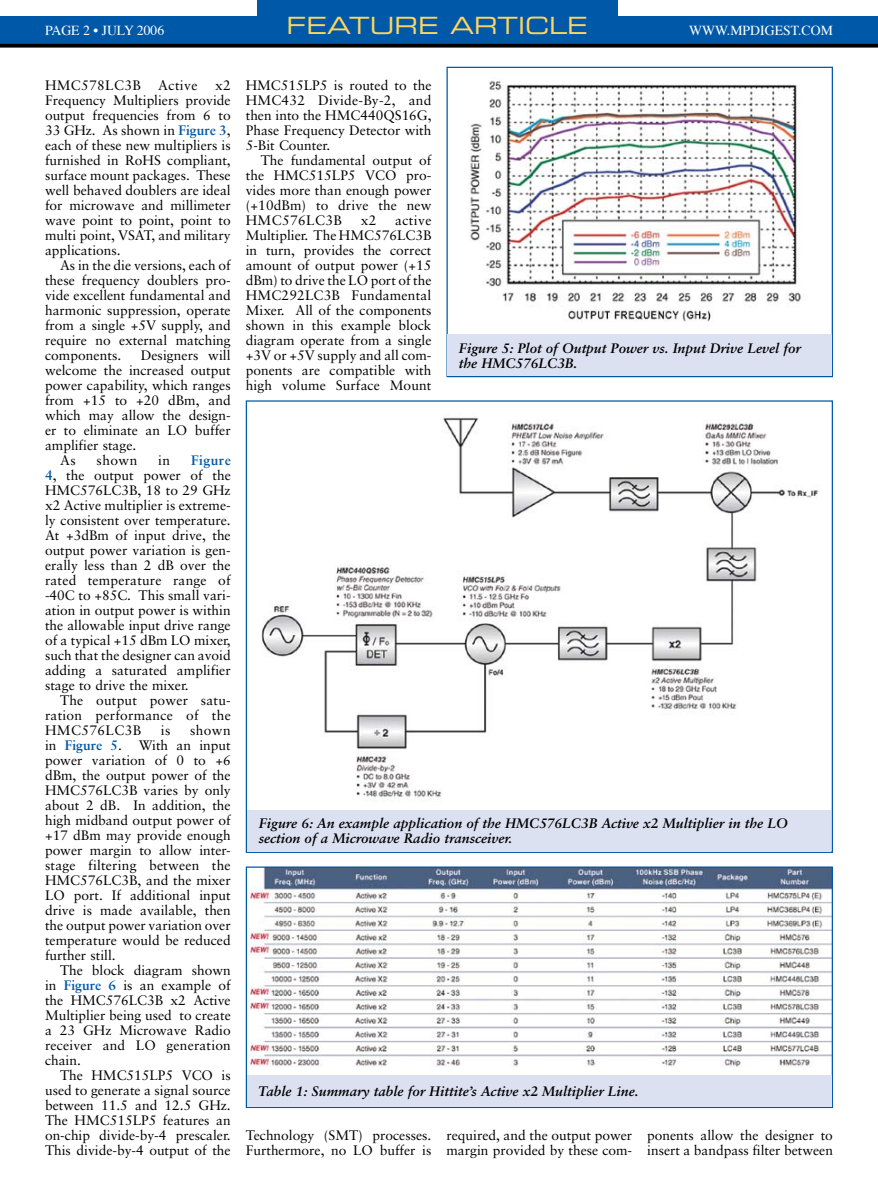
<style>
.page{position:relative;width:878px;height:1204px;background:#fff}
.page>*{position:absolute;margin:0;border:0;box-sizing:border-box;transform-origin:0 0}
.t1{font:23.75px "Eurostile Extended Two";color:#ffd65c}
.t2{font:13.75px/15px "Sabon";color:#000;text-align:justify}
.t3{font:italic 700 13.75px/15px "Sabon";color:#000}
.t4{font:13.75px "Times";color:#fff}
.t5{font:13.75px "Sabon";letter-spacing:.025em;color:#000}
.s1{font-weight:700;color:#0058a8}
</style>
<div class="page">
<div style="left:0;top:17px;width:878px;height:27px;background:#0058a8"></div>
<svg style="left:0;top:44px;width:878px;height:4px;background:#1a1a1a"></svg>
<div style="left:257px;top:0;width:360px;height:35px;background:#0058a8"></div>
<img style="left:468px;top:80px;width:334px;height:242px">
<div style="left:447px;top:334px;width:384px;height:42px;background:#dce1f2"></div>
<img style="left:261px;top:417px;width:557px;height:381px">
<div style="left:247px;top:810px;width:584px;height:42px;background:#dce1f2"></div>
<img style="left:248px;top:868px;width:582px;height:199px">
<div style="left:247px;top:1075px;width:584px;height:32px;background:#dce1f2"></div>
<p class="t4" style="left:45px;top:17px;width:121px">PAGE • JULY 2006</p>
<h1 class="t1" style="left:286px;top:10px;width:303px">FEATURE ARTICLE</h1>
<p class="t4" style="left:689px;top:17px;width:145px">WWW.MPDIGEST.COM</p>
<p class="t5" style="left:45px;top:77px;width:97px">HMC578LC3B</p>
<p class="t2" style="left:158px;top:78px;width:41px">Active</p>
<p class="t2" style="left:45px;top:78px;width:187px;text-indent:170px">x2<br>Frequency Multipliers provide output frequencies from 6 to 33 GHz. As shown in <span class="s1">Figure 3</span>, each of these new multipliers is furnished in RoHS compliant, surface mount packages. These well behaved doublers are ideal for microwave and millimeter wave point to point, point to multi point, VSAT, and military applications.</p>
<p class="t2" style="left:45px;top:258px;width:187px;text-indent:15px">As in the die versions, each of these frequency doublers pro&shy;vide excellent fundamental and harmonic suppression, operate from a single +5V supply, and require no external matching components.</p>
<p class="t2" style="left:141px;top:348px;width:91px">Designers will</p>
<p class="t2" style="left:45px;top:363px;width:187px">welcome the increased output</p>
<p class="t2" style="left:45px;top:378px;width:187px">power capability, which ranges</p>
<p class="t2" style="left:45px;top:393px;width:187px">from +15 to +20 dBm, and</p>
<p class="t2" style="left:45px;top:408px;width:187px">which may allow the design-</p>
<p class="t2" style="left:45px;top:423px;width:187px">er to eliminate an LO buffer</p>
<p class="t2" style="left:45px;top:438px;width:93px">amplifier stage.</p>
<p class="t2" style="left:60px;top:453px;width:17px">As</p>
<p class="t2" style="left:97px;top:453px;width:42px">shown</p>
<p class="t2" style="left:158px;top:453px;width:13px">in</p>
<p class="t2" style="left:45px;top:453px;width:187px;text-indent:146px"><span class="s1">Figure 4</span>, the output power of the HMC576LC3B, 18 to 29 GHz x2 Active multiplier is extreme&shy;ly consistent over temperature.<br>At +3dBm of input drive, the output power variation is gen&shy;erally less than 2 dB over the rated temperature range of -40C to +85C. This small vari&shy;ation in output power is within the allowable input drive range of a typical +15 dBm LO mixer, such that the designer can avoid adding a saturated amplifier stage to drive the mixer.</p>
<p class="t2" style="left:45px;top:693px;width:187px;text-indent:15px">The output power satu&shy;ration performance of the HMC576LC3B</p>
<p class="t2" style="left:45px;top:723px;width:187px;text-indent:145px">shown in <span class="s1">Figure 5</span>. With an input power variation of 0 to +6 dBm, the output power of the HMC576LC3B varies by only about 2 dB. In addition, the high midband output power of +17 dBm may provide enough power margin to allow inter&shy;stage filtering between the HMC576LC3B, and the mixer LO port. If additional input drive is made available, then the output power variation over temperature would be reduced further still.</p>
<p class="t2" style="left:45px;top:963px;width:187px;text-indent:15px">The block diagram shown in <span class="s1">Figure 6</span> is an example of the HMC576LC3B x2 Active Multiplier being used to create a 23 GHz Microwave Radio receiver and LO generation chain.</p>
<p class="t2" style="left:45px;top:1068px;width:187px;text-indent:15px">The HMC515LP5 VCO is used to generate a signal source between 11.5 and 12.5 GHz.<br>The HMC515LP5 features an on-chip divide-by-4 prescaler.<br>This divide-by-4 output of the</p>
<p class="t2" style="left:161px;top:723px;width:11px">is</p>
<p class="t2" style="left:246px;top:78px;width:187px">HMC515LP5 is routed to the HMC432 Divide-By-2, and then into the HMC440QS16G, Phase Frequency Detector with 5-Bit Counter.</p>
<p class="t2" style="left:246px;top:153px;width:187px;text-indent:15px">The fundamental output of the HMC515LP5 VCO pro&shy;vides more than enough power (+10dBm) to drive the new HMC576LC3B</p>
<p class="t2" style="left:246px;top:213px;width:187px;text-indent:149px">active Multiplier. The HMC576LC3B in turn, provides the correct amount of output power (+15 dBm) to drive the LO port of the HMC292LC3B Fundamental Mixer. All of the components shown in this example block diagram operate from a single +3V or +5V supply and all com&shy;ponents are compatible with high volume Surface Mount</p>
<p class="t2" style="left:360px;top:213px;width:17px">x2</p>
<p class="t3" style="left:459px;top:340px;width:343px">Figure 5: Plot of Output Power vs. Input Drive Level for the HMC576LC3B.</p>
<p class="t3" style="left:259px;top:816px;width:530px">Figure 6: An example application of the HMC576LC3B Active x2 Multiplier in the LO section of a Microwave Radio transceiver.</p>
<p class="t3" style="left:258px;top:1084px;width:382px">Table 1: Summary table for Hittite’s Active x2 Multiplier Line.</p>
<p class="t2" style="left:246px;top:1128px;width:187px">Technology (SMT) processes.<br>Furthermore, no LO buffer is</p>
<p class="t2" style="left:446px;top:1128px;width:187px">required, and the output power margin provided by these com-</p>
<p class="t2" style="left:647px;top:1128px;width:187px">ponents allow the designer to insert a bandpass filter between</p>
</div>
